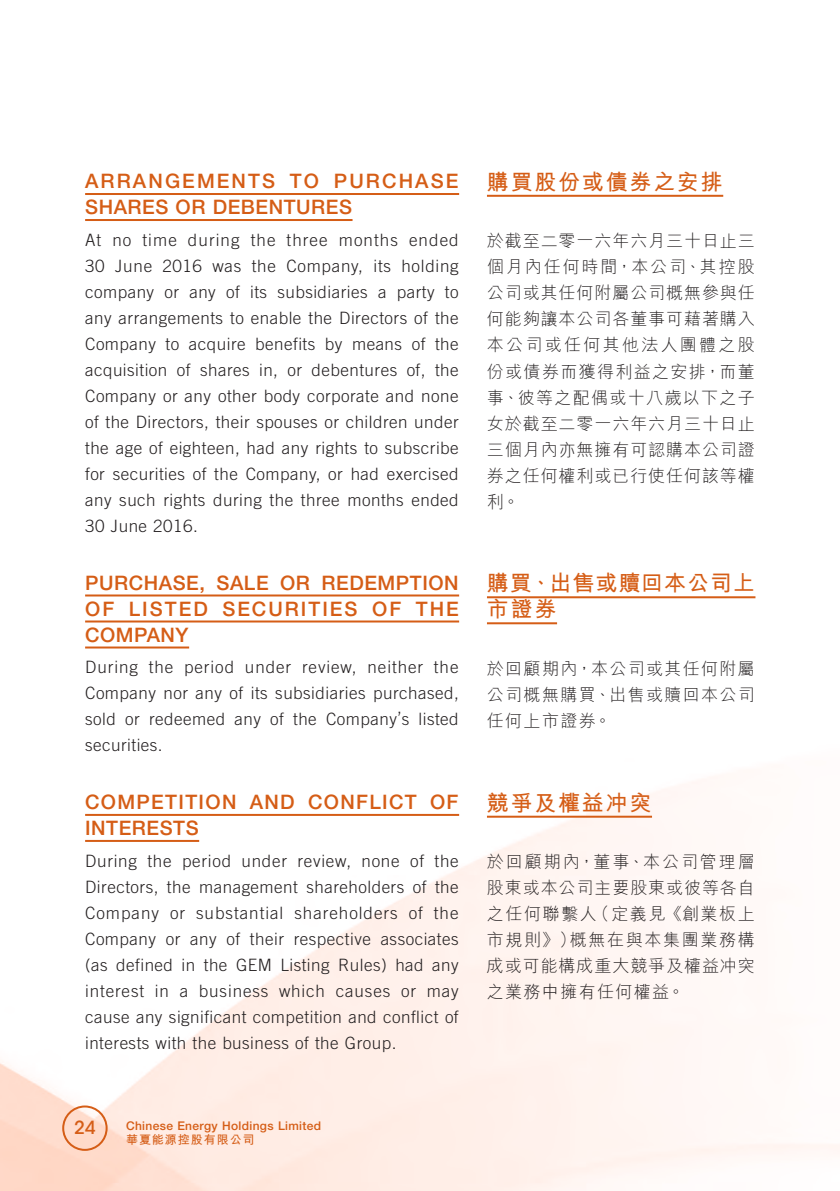
<style>
.page{position:relative;width:840px;height:1191px;background:#fff}
.page>*{position:absolute;margin:0;border:0;box-sizing:border-box;transform-origin:0 0}
.C_Heading_1{font:700 22px "M Hei HK";letter-spacing:.08em;color:#d55d16}
.C_Heading_1-2{font:700 22px/26px "M Hei HK";letter-spacing:.04em;color:#d55d16}
.Heading_1{font:500 20px/26px "Helvetica Neue LT Std";letter-spacing:.065em;color:#d55d16}
.t1{font:500 18px "ITC Avant Garde Std";color:#d55d16}
.Body_Text{font:300 17px/26px "Trade Gothic LT Std";letter-spacing:.03em;color:#231f20;text-align:justify}
.C_Body_Text{font:300 17px/26px "M Hei HK";letter-spacing:.08em;color:#231f20;text-align:justify}
.t2{font:500 12px "Helvetica Neue LT Std";letter-spacing:.03em;color:#d55d16}
.t3{font:700 12px "M Hei HK";letter-spacing:.08em;color:#d55d16}
</style>
<div class="page">
<img style="left:0;top:594px;width:839px;height:597px">
<div style="left:62px;top:1105px;width:46px;height:45px;border:2px solid #d55d16;border-radius:50%"></div>
<hr style="left:85px;top:193px;width:374px;height:2px;background:#d55d16">
<hr style="left:85px;top:219px;width:267px;height:2px;background:#d55d16">
<hr style="left:85px;top:594px;width:374px;height:2px;background:#d55d16">
<hr style="left:85px;top:620px;width:374px;height:2px;background:#d55d16">
<hr style="left:85px;top:646px;width:104px;height:2px;background:#d55d16">
<hr style="left:85px;top:814px;width:374px;height:2px;background:#d55d16">
<hr style="left:85px;top:840px;width:114px;height:2px;background:#d55d16">
<hr style="left:486px;top:195px;width:236px;height:2px;background:#d55d16">
<hr style="left:486px;top:596px;width:269px;height:2px;background:#d55d16">
<hr style="left:486px;top:622px;width:70px;height:2px;background:#d55d16">
<hr style="left:486px;top:815px;width:165px;height:2px;background:#d55d16">
<p class="Heading_1" style="left:85px;top:168px;width:374px">ARRANGEMENTS TO PURCHASE<br>SHARES OR DEBENTURES</p>
<p class="Body_Text" style="left:85px;top:226px;width:375px">At no time during the three months ended 30 June 2016 was the Company, its holding company or any of its subsidiaries a party to any arrangements to enable the Directors of the Company to acquire benefits by means of the acquisition of shares in, or debentures of, the Company or any other body corporate and none of the Directors, their spouses or children under the age of eighteen, had any rights to subscribe for securities of the Company, or had exercised any such rights during the three months ended 30 June 2016.</p>
<p class="Heading_1" style="left:85px;top:569px;width:375px;text-align:justify">PURCHASE, SALE OR REDEMPTION OF LISTED SECURITIES OF THE COMPANY</p>
<p class="Body_Text" style="left:85px;top:654px;width:375px">During the period under review, neither the Company nor any of its subsidiaries purchased, sold or redeemed any of the Company’s listed securities.</p>
<p class="Heading_1" style="left:85px;top:788px;width:374px">COMPETITION AND CONFLICT OF<br>INTERESTS</p>
<p class="Body_Text" style="left:85px;top:847px;width:375px">During the period under review, none of the Directors, the management shareholders of the Company or substantial shareholders of the Company or any of their respective associates (as defined in the GEM Listing Rules) had any interest in a business which causes or may cause any significant competition and conflict of interests with the business of the Group.</p>
<p class="t1" style="left:74px;top:1116px;width:23px">24</p>
<p class="t2" style="left:126px;top:1118px;width:196px">Chinese Energy Holdings Limited</p>
<p class="t3" style="left:126px;top:1130px;width:130px">華夏能源控股有限公司</p>
<p class="C_Heading_1" style="left:486px;top:166px;width:237px">購買股份或債券之安排</p>
<p class="C_Body_Text" style="left:486px;top:228px;width:269px">於截至二零一六年六月三十日止三個月內任何時間，本公司、其控股公司或其任何附屬公司概無參與任何能夠讓本公司各董事可藉著購入本公司或任何其他法人團體之股份或債券而獲得利益之安排，而董事、彼等之配偶或十八歲以下之子女於截至二零一六年六月三十日止三個月內亦無擁有可認購本公司證券之任何權利或已行使任何該等權利。</p>
<p class="C_Heading_1-2" style="left:486px;top:568px;width:269px">購買、出售或贖回本公司上市證券</p>
<p class="C_Body_Text" style="left:486px;top:655px;width:269px">於回顧期內，本公司或其任何附屬公司概無購買、出售或贖回本公司任何上市證券。</p>
<p class="C_Heading_1" style="left:486px;top:786px;width:166px">競爭及權益冲突</p>
<p class="C_Body_Text" style="left:486px;top:849px;width:269px">於回顧期內，董事、本公司管理層股東或本公司主要股東或彼等各自之任何聯繫人（定義見《創業板上市規則》）概無在與本集團業務構成或可能構成重大競爭及權益冲突之業務中擁有任何權益。</p>
</div>
